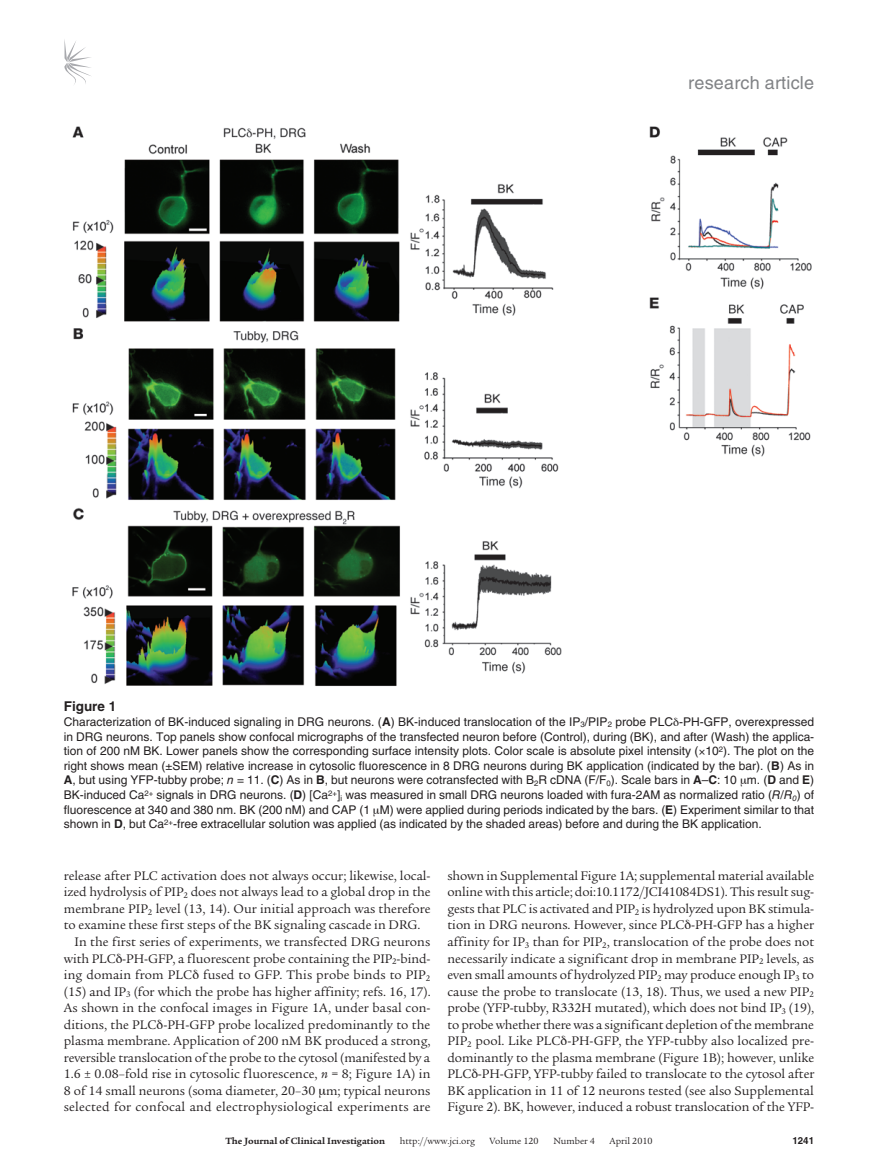
<style>
.page{position:relative;width:878px;height:1174px;background:#fff}
.page>*{position:absolute;margin:0;border:0;box-sizing:border-box;transform-origin:0 0}
.t1{font:18px "Helvetica LT Std";letter-spacing:.01em;color:#808285}
.t2{font:13.5px/16.5px "Legacy Serif Std";color:#231f20;text-align:justify}
.t3{font:700 13.5px "Helvetica LT Std";color:#231f20}
.t4{font:12px/14.7px "Helvetica LT Std";color:#231f20;text-align:justify}
.t5{font:9.75px "Legacy Serif Std";color:#231f20}
.t6{font:700 9.75px "Legacy Serif Std";color:#231f20}
.t7{font:700 9.75px "Helvetica LT Std";color:#231f20}
.s1{font-weight:700}
.s2{font-style:italic}
</style>
<div class="page">
<svg style="left:64px;top:39px;width:27px;height:45px"></svg>
<img style="left:72px;top:126px;width:740px;height:560px">
<h1 class="t1" style="left:688px;top:72px;width:127px">research article</h1>
<p class="t3" style="left:64px;top:698px;width:54px">Figure 1</p>
<p class="t4" style="left:64px;top:714px;width:752px">Characterization of BK-induced signaling in DRG neurons. (<span class="s1">A</span>) BK-induced translocation of the IP<sub>3</sub>/PIP<sub>2</sub> probe PLC -PH-GFP, overexpressed in DRG neurons. Top panels show confocal micrographs of the transfected neuron before (Control), during (BK), and after (Wash) the applica&shy;tion of 200 nM BK. Lower panels show the corresponding surface intensity plots. Color scale is absolute pixel intensity ( 10<sup>2</sup>). The plot on the right shows mean (±SEM) relative increase in cytosolic fluorescence in 8 DRG neurons during BK application (indicated by the bar). (<span class="s1">B</span>) As in <span class="s1">A</span>, but using YFP-tubby probe; <span class="s2">n</span> = 11. (<span class="s1">C</span>) As in <span class="s1">B</span>, but neurons were cotransfected with B<sub>2</sub>R cDNA (F/F<sub>0</sub>). Scale bars in <span class="s1">A</span>–<span class="s1">C</span>: 10 m. (<span class="s1">D</span> and <span class="s1">E</span>)<br>BK-induced Ca<sup>2+</sup> signals in DRG neurons. (<span class="s1">D</span>) [Ca<sup>2+</sup>]<sub>i</sub> was measured in small DRG neurons loaded with fura-2AM as normalized ratio (<span class="s2">R/R</span><sub>0</sub>) of fluorescence at 340 and 380 nm. BK (200 nM) and CAP (1 M) were applied during periods indicated by the bars. (<span class="s1">E</span>) Experiment similar to that shown in <span class="s1">D</span>, but Ca<sup>2+</sup>-free extracellular solution was applied (as indicated by the shaded areas) before and during the BK application.</p>
<p class="t2" style="left:64px;top:867px;width:368px">release after PLC activation does not always occur; likewise, local-</p>
<p class="t2" style="left:64px;top:884px;width:368px">ized hydrolysis of PIP<sub>2</sub> does not always lead to a global drop in the</p>
<p class="t2" style="left:64px;top:900px;width:368px">membrane PIP<sub>2</sub> level (13, 14). Our initial approach was therefore</p>
<p class="t2" style="left:64px;top:917px;width:358px">to examine these first steps of the BK signaling cascade in DRG.</p>
<p class="t2" style="left:74px;top:933px;width:357px">In the first series of experiments, we transfected DRG neurons</p>
<p class="t2" style="left:64px;top:950px;width:368px">with PLC -PH-GFP, a fluorescent probe containing the PIP<sub>2</sub>-bind-</p>
<p class="t2" style="left:64px;top:966px;width:368px">ing domain from PLC fused to GFP. This probe binds to PIP<sub>2</sub></p>
<p class="t2" style="left:64px;top:983px;width:368px">(15) and IP<sub>3</sub> (for which the probe has higher affinity; refs. 16, 17).</p>
<p class="t2" style="left:64px;top:999px;width:368px">As shown in the confocal images in Figure 1A, under basal con-</p>
<p class="t2" style="left:64px;top:1016px;width:368px">ditions, the PLC -PH-GFP probe localized predominantly to the</p>
<p class="t2" style="left:64px;top:1032px;width:368px">plasma membrane. Application of 200 nM BK produced a strong,</p>
<p class="t2" style="left:64px;top:1049px;width:368px">reversible translocation of the probe to the cytosol (manifested by a</p>
<p class="t2" style="left:64px;top:1065px;width:368px">1.6 ± 0.08–fold rise in cytosolic fluorescence, <span class="s2">n</span> = 8; Figure 1A) in</p>
<p class="t2" style="left:64px;top:1082px;width:368px">8 of 14 small neurons (soma diameter, 20–30 m; typical neurons</p>
<p class="t2" style="left:64px;top:1098px;width:368px">selected for confocal and electrophysiological experiments are</p>
<p class="t2" style="left:447px;top:867px;width:368px">shown in Supplemental Figure 1A; supplemental material available online with this article; doi:10.1172/JCI41084DS1). This result sug&shy;gests that PLC is activated and PIP<sub>2</sub> is hydrolyzed upon BK stimula&shy;tion in DRG neurons. However, since PLC -PH-GFP has a higher affinity for IP<sub>3</sub> than for PIP<sub>2</sub>, translocation of the probe does not necessarily indicate a significant drop in membrane PIP<sub>2</sub> levels, as even small amounts of hydrolyzed PIP<sub>2</sub> may produce enough IP<sub>3</sub> to cause the probe to translocate (13, 18). Thus, we used a new PIP<sub>2 </sub>probe (YFP-tubby, R332H mutated), which does not bind IP<sub>3</sub> (19), to probe whether there was a significant depletion of the membrane PIP<sub>2</sub> pool. Like PLC -PH-GFP, the YFP-tubby also localized pre&shy;dominantly to the plasma membrane (Figure 1B); however, unlike PLC -PH-GFP, YFP-tubby failed to translocate to the cytosol after BK application in 11 of 12 neurons tested (see also Supplemental Figure 2). BK, however, induced a robust translocation of the YFP-</p>
<p class="t6" style="left:225px;top:1135px;width:161px">The Journal of Clinical Investigation</p>
<p class="t5" style="left:400px;top:1135px;width:77px">http://www.jci.org</p>
<p class="t5" style="left:489px;top:1135px;width:50px">Volume 120</p>
<p class="t5" style="left:553px;top:1135px;width:43px">Number 4</p>
<p class="t5" style="left:609px;top:1135px;width:44px">April 2010</p>
<p class="t7" style="left:792px;top:1134px;width:23px">1241</p>
</div>
